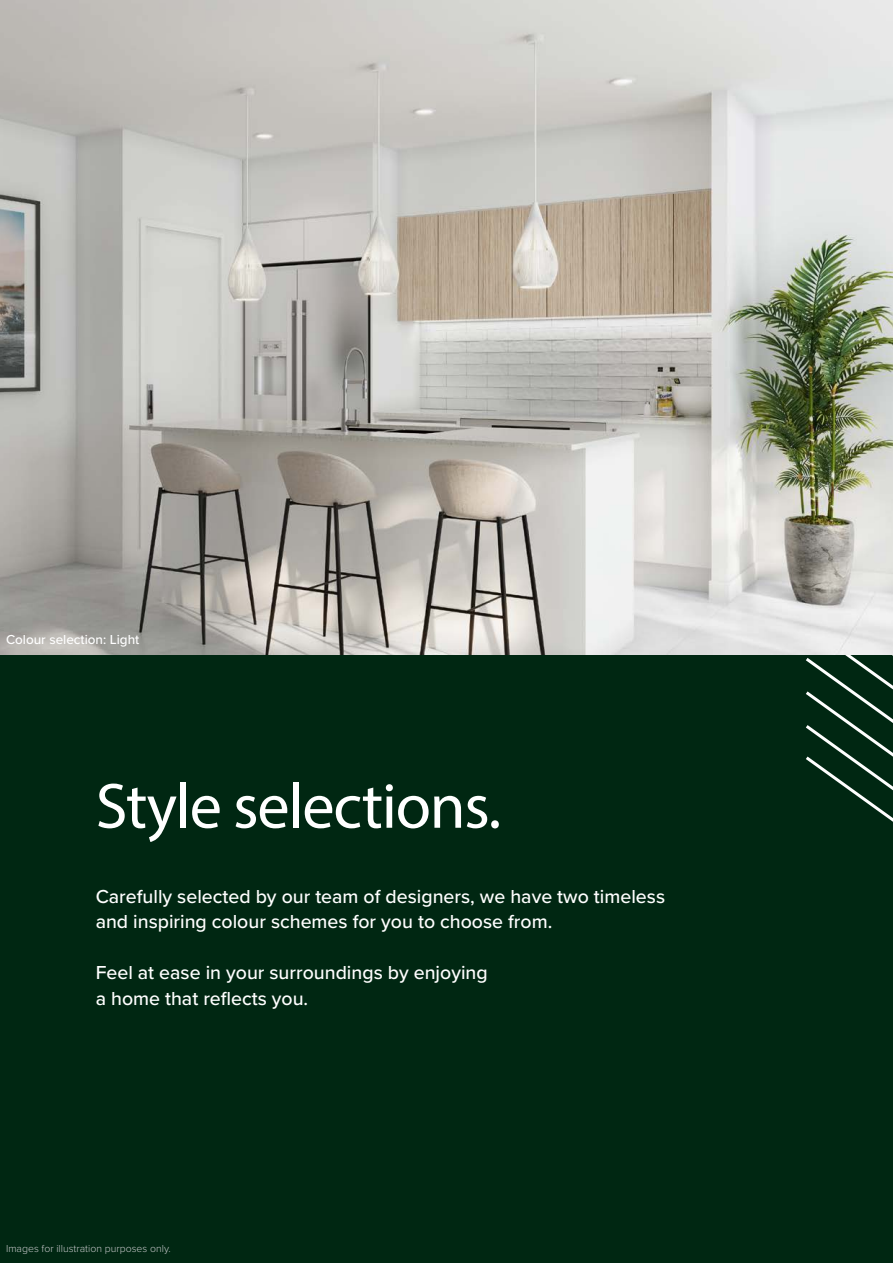
<style>
.page{position:relative;width:893px;height:1263px;background:#fff}
.page>*{position:absolute;margin:0;border:0;box-sizing:border-box;transform-origin:0 0}
.t1{font:64.5px "Myriad Pro";letter-spacing:-.02em;color:#fff}
.t2{font:500 19.5px/25.5px "Proxima Nova";color:#fff}
.t3{font:500 13.5px "Proxima Nova";color:#fff}
.t4{font:300 10.5px "Proxima Nova";color:#c7c8ca}
</style>
<div class="page">
<div style="left:0;top:654px;width:893px;height:609px;background:#002712"></div>
<svg style="left:806px;top:655px;width:87px;height:167px"></svg>
<img style="left:0;top:0;width:893px;height:655px">
<p class="t3" style="left:20px;top:628px;width:146px">Colour selection: Walnut</p>
<p class="t3" style="left:6px;top:629px;width:135px">Colour selection: Light</p>
<h1 class="t1" style="left:96px;top:766px;width:407px">Style selections.</h1>
<p class="t2" style="left:96px;top:883px;width:571px">Carefully selected by our team of designers, we have two timeless and inspiring colour schemes for you to choose from.</p>
<p class="t2" style="left:96px;top:959px;width:394px">Feel at ease in your surroundings by enjoying a home that reflects you.</p>
<p class="t4" style="left:6px;top:1241px;width:166px">Images for illustration purposes only.</p>
</div>
